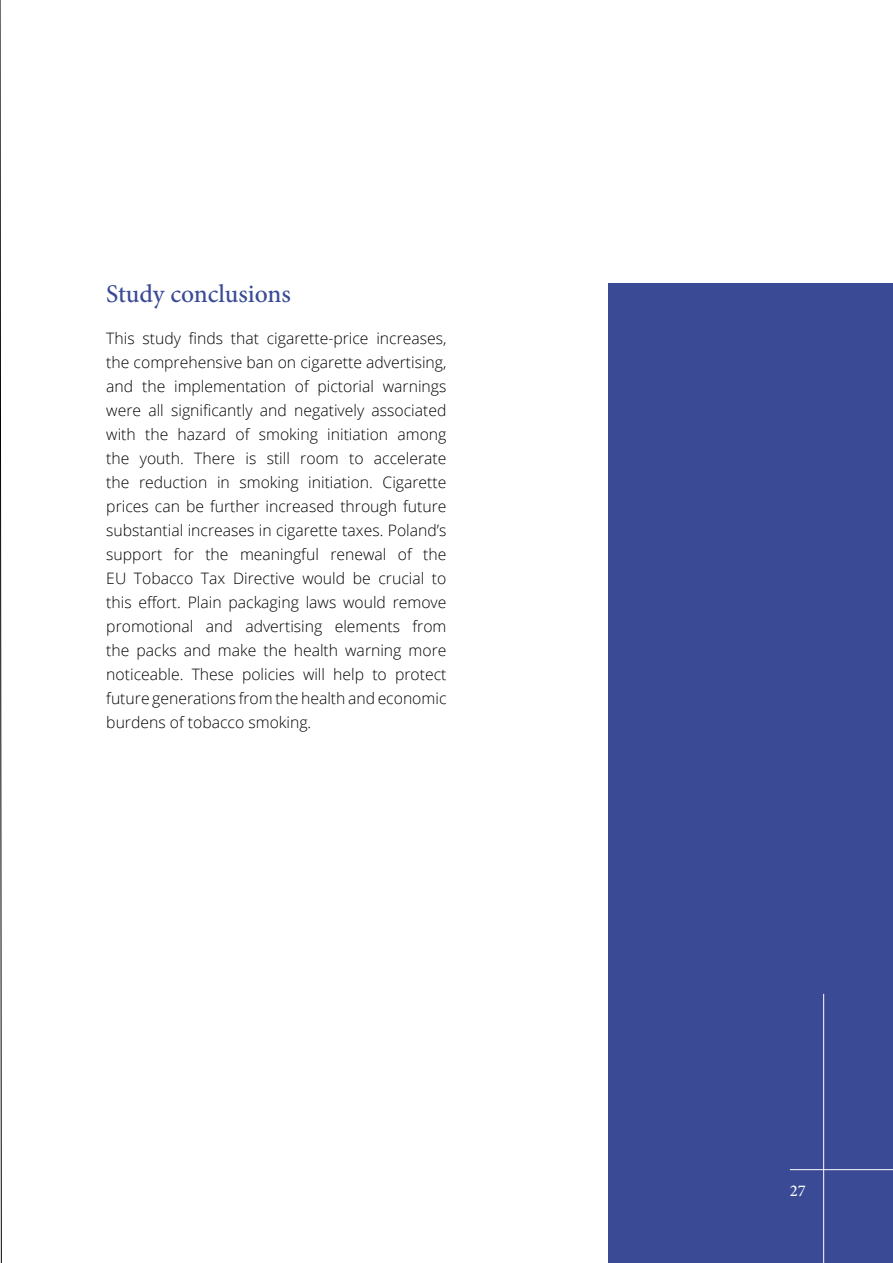
<style>
.page{position:relative;width:893px;height:1263px;background:#fff}
.page>*{position:absolute;margin:0;border:0;box-sizing:border-box;transform-origin:0 0}
.t1{font:500 25.5px "Minion Pro";letter-spacing:-.005em;color:#3a4a95}
.t2{font:500 16.5px "Minion Pro";color:#fff}
.t3{font:300 15.75px/24px "Open Sans";color:#000;text-align:justify}
</style>
<div class="page">
<div style="left:608px;top:283px;width:285px;height:980px;background:#3a4a95"></div>
<svg style="left:0;top:0;width:2px;height:1263px"></svg>
<hr style="left:823px;top:994px;width:1px;height:269px;background:#fff">
<hr style="left:790px;top:1169px;width:103px;height:1px;background:#fff">
<h1 class="t1" style="left:106px;top:284px;width:186px">Study conclusions</h1>
<p class="t3" style="left:106px;top:326px;width:342px">This study finds that cigarette-price increases, the comprehensive ban on cigarette advertising, and the implementation of pictorial warnings were all significantly and negatively associated with the hazard of smoking initiation among the youth. There is still room to accelerate the reduction in smoking initiation. Cigarette prices can be further increased through future substantial increases in cigarette taxes. Poland’s support for the meaningful renewal of the EU Tobacco Tax Directive would be crucial to this effort. Plain packaging laws would remove promotional and advertising elements from the packs and make the health warning more noticeable. These policies will help to protect future generations from the health and economic burdens of tobacco smoking.</p>
<p class="t2" style="left:790px;top:1184px;width:17px">27</p>
</div>
